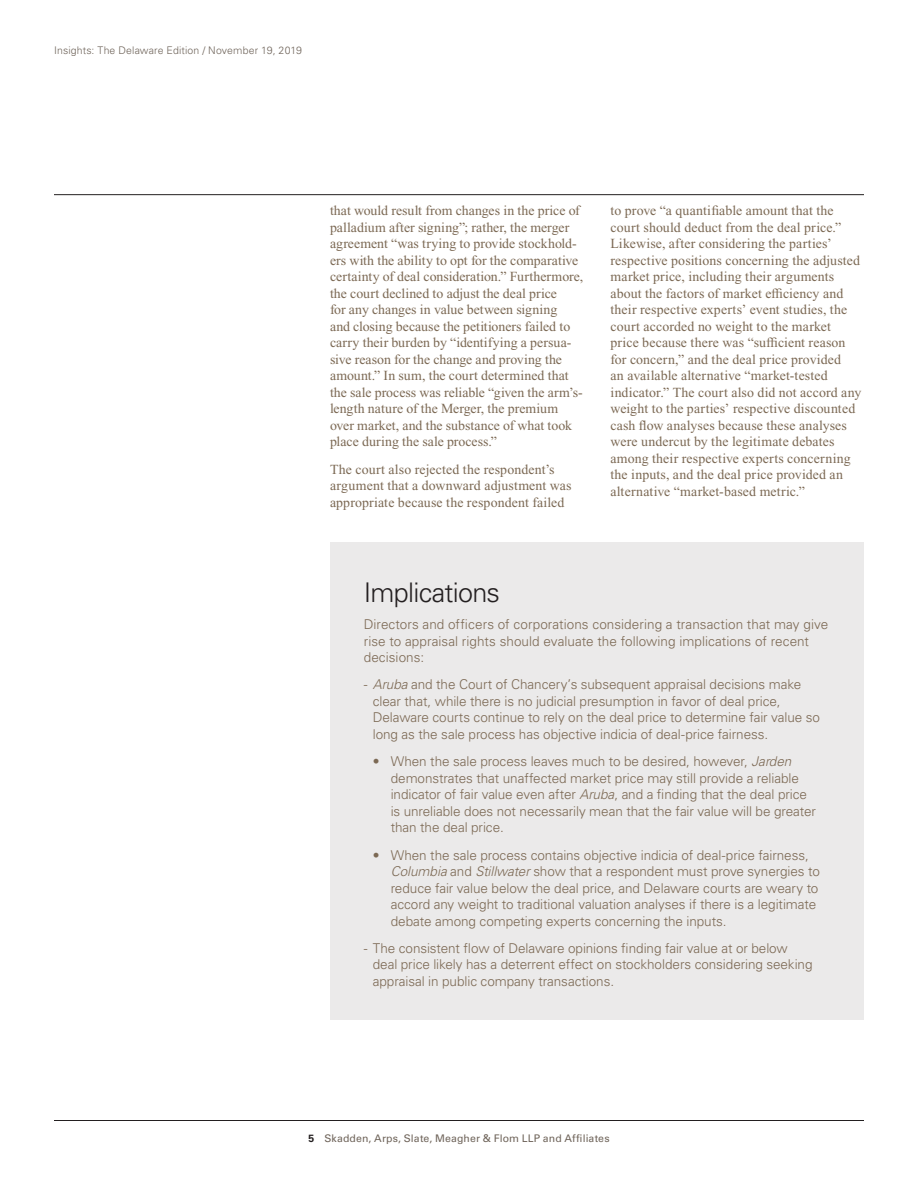
<style>
.page{position:relative;width:918px;height:1188px;background:#fff}
.page>*{position:absolute;margin:0;border:0;box-sizing:border-box;transform-origin:0 0}
.Takeaways_Title{font:300 27px "Univers LT Std";letter-spacing:-.025em;color:#231f20}
.Main_Text{font:13.8px/16.5px "Times New Roman PS Std";letter-spacing:.005em;color:#7c6954}
.Takeaways_Text{font:300 13.5px/16.5px "Univers LT Std";letter-spacing:-.005em;color:#7c6954}
.t1{font:10.5px "Univers LT Std";letter-spacing:.01em;color:#6f645a}
.Disclaimer{font:300 10.5px "Univers LT Std";letter-spacing:.015em;color:#6f645a}
.s1{font-style:italic}
.s2{font-weight:700;color:#231f20}
</style>
<div class="page">
<hr style="left:54px;top:1120px;width:810px;height:1px;background:#231f20">
<hr style="left:54px;top:194px;width:810px;height:1px;background:#231f20">
<div style="left:330px;top:542px;width:534px;height:478px;background:#ebeaea"></div>
<p class="Disclaimer" style="left:54px;top:44px;width:250px">Insights: The Delaware Edition / November 19, 2019</p>
<p class="Main_Text" style="left:330px;top:202px;width:255px">that would result from changes in the price of palladium after signing”; rather, the merger agreement “was trying to provide stockhold&shy;ers with the ability to opt for the comparative certainty of deal consideration.” Furthermore, the court declined to adjust the deal price<br>for any changes in value between signing<br>and closing because the petitioners failed to carry their burden by “identifying a persua&shy;sive reason for the change and proving the amount.” In sum, the court determined that the sale process was reliable “given the arm’s&shy;length nature of the Merger, the premium over market, and the substance of what took place during the sale process.”</p>
<p class="Main_Text" style="left:330px;top:461px;width:243px">The court also rejected the respondent’s argument that a downward adjustment was appropriate because the respondent failed</p>
<p class="Main_Text" style="left:610px;top:202px;width:252px">to prove “a quantifiable amount that the court should deduct from the deal price.” Likewise, after considering the parties’ respective positions concerning the adjusted market price, including their arguments about the factors of market efficiency and their respective experts’ event studies, the court accorded no weight to the market price because there was “sufficient reason for concern,” and the deal price provided<br>an available alternative “market-tested indicator.” The court also did not accord any weight to the parties’ respective discounted cash flow analyses because these analyses were undercut by the legitimate debates among their respective experts concerning the inputs, and the deal price provided an alternative “market-based metric.”</p>
<h1 class="Takeaways_Title" style="left:364px;top:576px;width:138px">Implications</h1>
<p class="Takeaways_Text" style="left:364px;top:616px;width:466px">Directors and officers of corporations considering a transaction that may give rise to appraisal rights should evaluate the following implications of recent decisions:</p>
<p class="Takeaways_Text" style="left:373px;top:676px;width:449px;text-indent:-9px">- <span class="s1">Aruba</span> and the Court of Chancery’s subsequent appraisal decisions make clear that, while there is no judicial presumption in favor of deal price, Delaware courts continue to rely on the deal price to determine fair value so long as the sale process has objective indicia of deal-price fairness.</p>
<p class="Takeaways_Text" style="left:391px;top:753px;width:427px;text-indent:-18px">• When the sale process leaves much to be desired, however, <span class="s1">Jarden </span>demonstrates that unaffected market price may still provide a reliable indicator of fair value even after <span class="s1">Aruba</span>, and a finding that the deal price is unreliable does not necessarily mean that the fair value will be greater than the deal price.</p>
<p class="Takeaways_Text" style="left:391px;top:847px;width:431px;text-indent:-18px">• When the sale process contains objective indicia of deal-price fairness, <span class="s1">Columbia</span> and <span class="s1">Stillwater</span> show that a respondent must prove synergies to reduce fair value below the deal price, and Delaware courts are weary to accord any weight to traditional valuation analyses if there is a legitimate debate among competing experts concerning the inputs.</p>
<p class="Takeaways_Text" style="left:373px;top:940px;width:441px;text-indent:-9px">- The consistent flow of Delaware opinions finding fair value at or below deal price likely has a deterrent effect on stockholders considering seeking appraisal in public company transactions.</p>
<p class="t1" style="left:308px;top:1132px;width:303px"><span class="s2">5</span> Skadden, Arps, Slate, Meagher &amp; Flom LLP and Affiliates</p>
</div>
